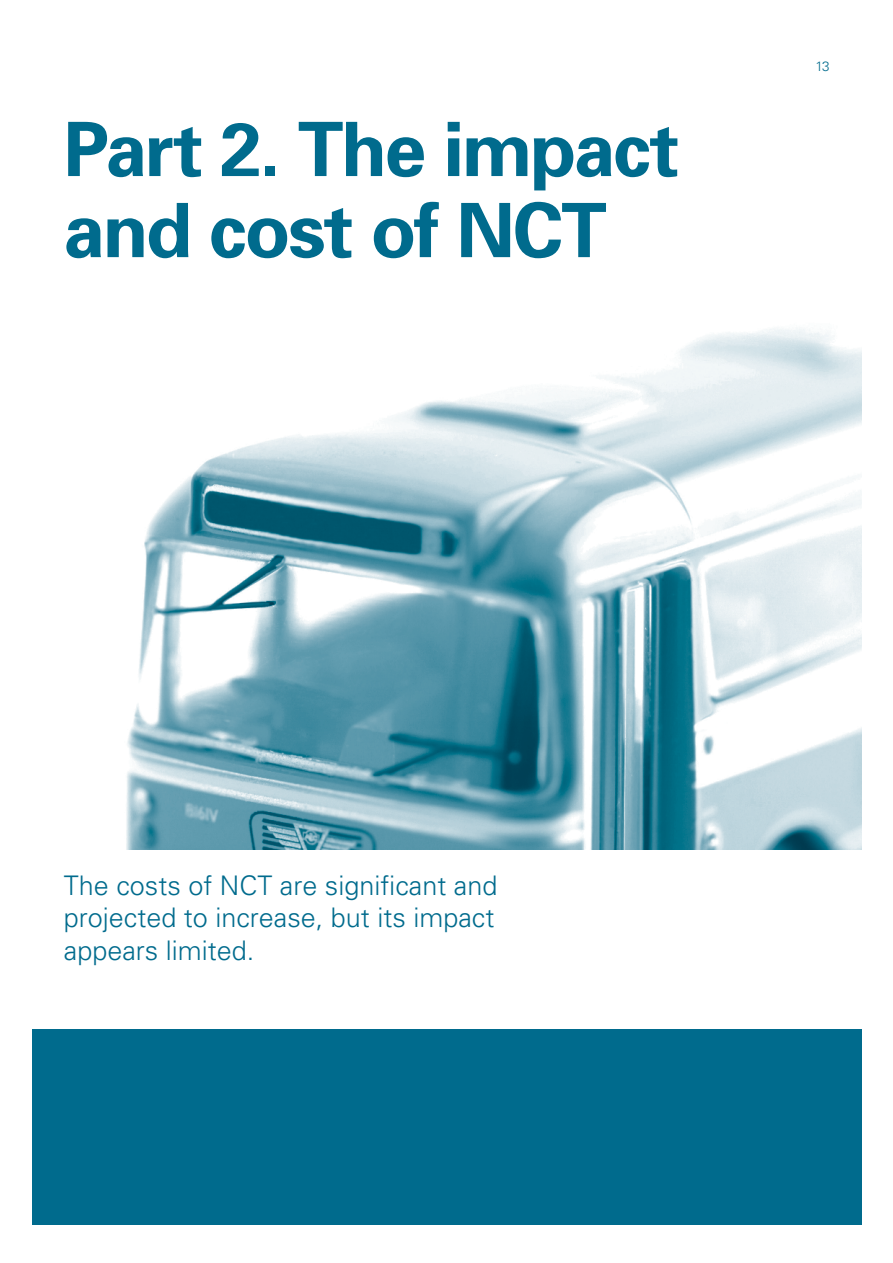
<style>
.page{position:relative;width:893px;height:1263px;background:#fff}
.page>*{position:absolute;margin:0;border:0;box-sizing:border-box;transform-origin:0 0}
.Chapter_heading{font:700 75px/81px "Univers";letter-spacing:-.03em;color:#006b8d}
.Pull_quote{font:300 27px/32.4px "Univers";color:#006b8d;text-align:justify}
.t1{font:300 13.5px "Univers";color:#006b8d}
</style>
<div class="page">
<img style="left:126px;top:328px;width:735px;height:521px">
<div style="left:32px;top:1029px;width:829px;height:195px;background:#006b8d"></div>
<p class="Chapter_heading" style="left:63px;top:109px;width:617px">Part 2. The impact and cost of NCT</p>
<p class="t1" style="left:815px;top:58px;width:16px">13</p>
<p class="Pull_quote" style="left:64px;top:869px;width:435px">The costs of NCT are significant and projected to increase, but its impact appears limited.</p>
</div>
